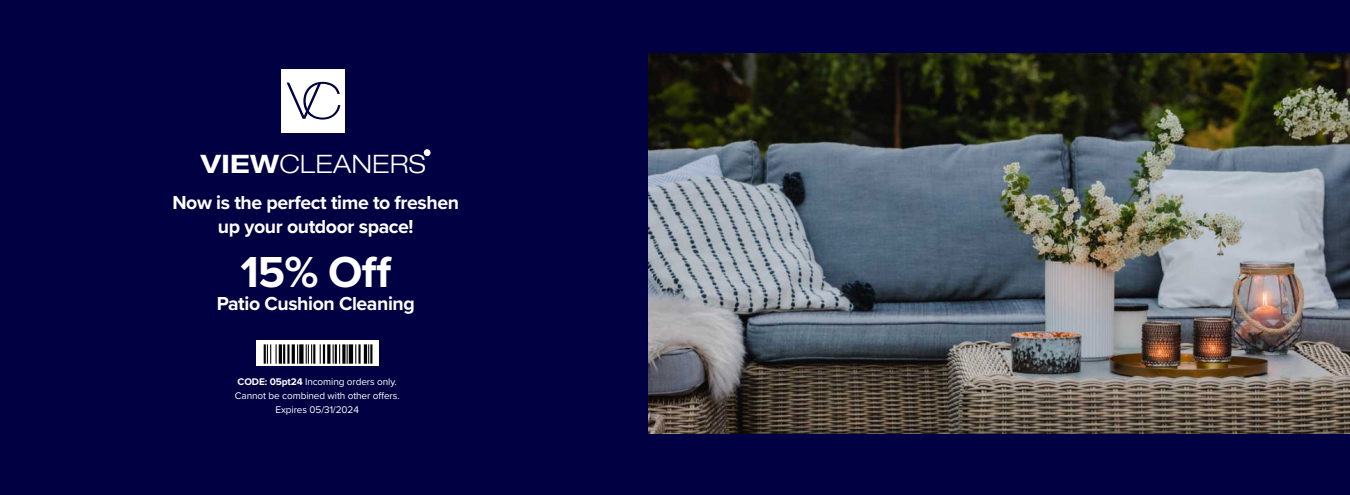
<style>
.page{position:relative;width:1350px;height:495px;background:#000042}
.page>*{position:absolute;margin:0;border:0;box-sizing:border-box;transform-origin:0 0}
.t1{font:100 expanded 50.55px "Helvetica 33";color:#000042}
.t2{font:700 45px "Proxima Nova";color:#fff}
.t3{font:300 expanded 25.35px "Helvetica 43";letter-spacing:.01em;color:#fff}
.t4{font:700 19.5px "Proxima Nova";letter-spacing:-.02em;color:#fff}
.t5{font:10.05px/14px "Proxima Nova";letter-spacing:-.01em;color:#fff;text-align:center}
.t6{font:700 expanded 7.65px "Helvetica 73";color:#fff}
.s1{font-family:"Helvetica 73";font-weight:700}
.s2{font-weight:700}
</style>
<div class="page">
<div style="left:282px;top:69px;width:63px;height:63px;background:#fff"></div>
<svg style="left:424px;top:150px;width:6px;height:6px"></svg>
<img style="left:257px;top:341px;width:121px;height:24px">
<img style="left:648px;top:54px;width:702px;height:380px">
<p class="t1" style="left:287px;top:71px;width:57px">VC</p>
<p class="t3" style="left:201px;top:149px;width:226px"><span class="s1">VIEW</span>CLEANERS</p>
<p class="t6" style="left:424px;top:148px;width:8px">®</p>
<p class="t4" style="left:172px;top:188px;width:288px">Now is the perfect time to freshen</p>
<p class="t4" style="left:218px;top:212px;width:197px">up your outdoor space!</p>
<p class="t2" style="left:240px;top:238px;width:153px">15% Off</p>
<p class="t4" style="left:217px;top:289px;width:200px">Patio Cushion Cleaning</p>
<p class="t5" style="left:238px;top:374px;width:161px"><span class="s2">CODE: 05pt24</span> Incoming orders only.</p>
<p class="t5" style="left:235px;top:388px;width:166px">Cannot be combined with other offers.<br>Expires 05/31/2024</p>
</div>
